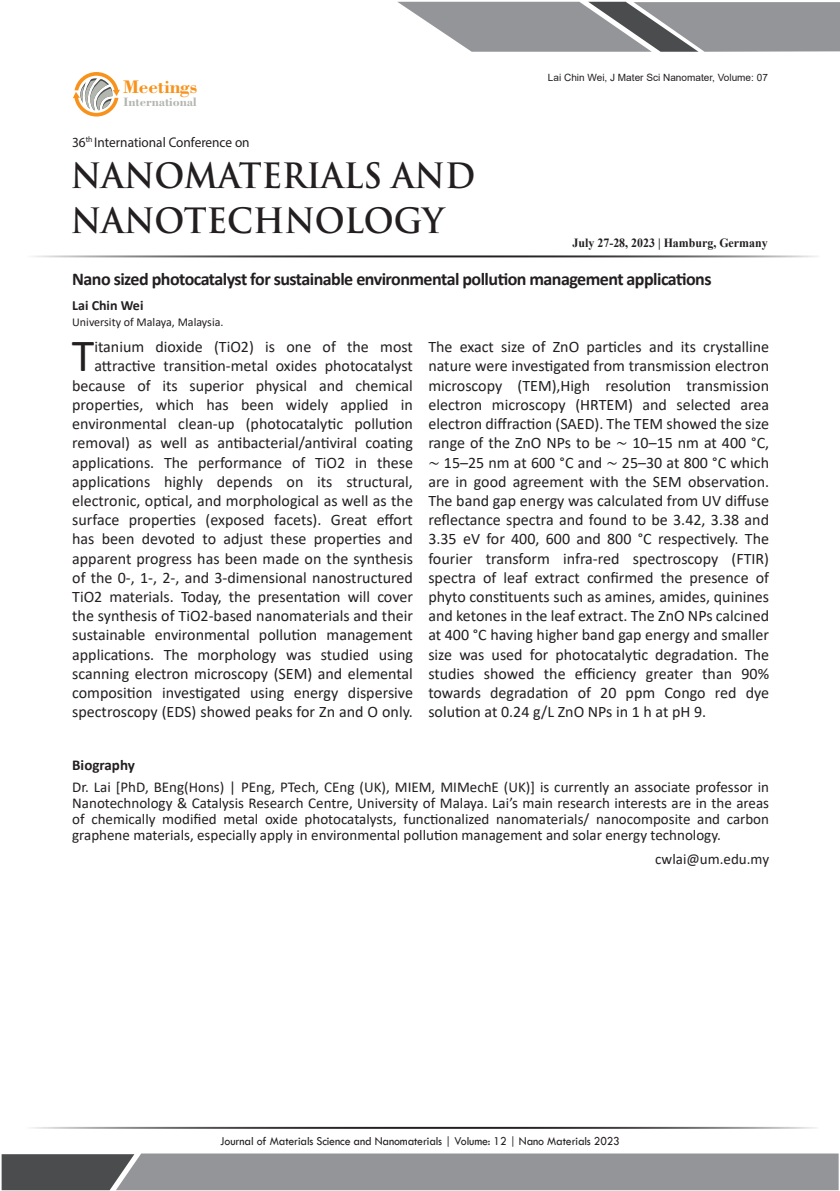
<style>
.page{position:relative;width:840px;height:1191px;background:#fff}
.page>*{position:absolute;margin:0;border:0;box-sizing:border-box;transform-origin:0 0}
.Abstract{font:46.2px "Calibri";color:#231f20}
.t1{font:700 34px/44px "Trajan Pro";color:#231f20;scale:.95 1}
.t2{font:700 19.4px "Bodoni BT";color:#f7931d}
.t3{font:700 18px "Calibri";letter-spacing:-.03em;color:#231f20}
.Abstract-2{font:16px/19.2px "Calibri";color:#231f20;text-align:right}
.Bio_Heading{font:15px/16px "Calibri";color:#231f20;text-align:justify}
.Bio_Heading-2{font:700 15px "Calibri";color:#231f20}
.t4{font:14px "Myriad Pro";color:#231f20;scale:.95 1}
.Name{font:700 14px "Calibri";color:#231f20}
.t5{font:700 12.8px "Bodoni BT";color:#b3b6af}
.t6{font:700 12.6px "Times New Roman";color:#231f20;scale:.95 1}
.t7{font:12.4px "Tw Cen";letter-spacing:-.01em;color:#231f20;scale:.95 1}
.Affiliation{font:12px "Calibri";color:#231f20}
.t8{font:10px "Arial";color:#231f20}
.s1{font-family:"Cambria"}
</style>
<div class="page">
<hr style="left:22px;top:1126px;width:795px;height:2px;background:#231f20">
<svg style="left:398px;top:2px;width:441px;height:50px"></svg>
<svg style="left:2px;top:1153px;width:836px;height:37px"></svg>
<svg style="left:73px;top:72px;width:47px;height:44px"></svg>
<hr style="left:23px;top:255px;width:796px;height:2px;background:#231f20">
<p class="t2" style="left:123px;top:74px;width:76px">Meetings</p>
<p class="t5" style="left:123px;top:94px;width:75px">International</p>
<p class="t4" style="left:72px;top:134px;width:188px">36<sup>th</sup> International Conference on</p>
<h2 class="t1" style="left:71px;top:155px;width:427px">NANOMATERIALS AND<br>NANOTECHNOLOGY</h2>
<p class="t8" style="left:547px;top:71px;width:221px">Lai Chin Wei, J Mater Sci Nanomater, Volume: 07</p>
<p class="t6" style="left:572px;top:233px;width:207px">July 27-28, 2023 | Hamburg, Germany</p>
<p class="t3" style="left:72px;top:266px;width:640px">Nano sized photocatalyst for sustainable environmental pollution management applications</p>
<p class="Name" style="left:72px;top:296px;width:73px">Lai Chin Wei</p>
<p class="Affiliation" style="left:72px;top:314px;width:153px">University of Malaya, Malaysia.</p>
<p class="Abstract" style="left:72px;top:324px;width:24px">T</p>
<p class="Abstract-2" style="left:72px;top:337px;width:342px">itanium dioxide (TiO2) is one of the most attractive transition-metal oxides photocatalyst because of its superior physical and chemical properties, which has been widely applied in environmental clean-up (photocatalytic pollution removal) as well as antibacterial/antiviral coating applications. The performance of TiO2 in these applications highly depends on its structural, electronic, optical, and morphological as well as the surface properties (exposed facets). Great effort has been devoted to adjust these properties and apparent progress has been made on the synthesis of the 0-, 1-, 2-, and 3-dimensional nanostructured TiO2 materials. Today, the presentation will cover the synthesis of TiO2-based nanomaterials and their sustainable environmental pollution management applications. The morphology was studied using scanning electron microscopy (SEM) and elemental composition investigated using energy dispersive spectroscopy (EDS) showed peaks for Zn and O only.</p>
<p class="Abstract-2" style="left:428px;top:337px;width:342px;text-align:justify">The exact size of ZnO particles and its crystalline nature were investigated from transmission electron microscopy (TEM),High resolution transmission electron microscopy (HRTEM) and selected area electron diffraction (SAED). The TEM showed the size range of the ZnO NPs to be <span class="s1">∼</span> 10–15 nm at 400 °C, <span class="s1">∼</span> 15–25 nm at 600 °C and <span class="s1">∼</span> 25–30 at 800 °C which are in good agreement with the SEM observation.<br>The band gap energy was calculated from UV diffuse reflectance spectra and found to be 3.42, 3.38 and 3.35 eV for 400, 600 and 800 °C respectively. The fourier transform infra-red spectroscopy (FTIR) spectra of leaf extract confirmed the presence of phyto constituents such as amines, amides, quinines and ketones in the leaf extract. The ZnO NPs calcined at 400 °C having higher band gap energy and smaller size was used for photocatalytic degradation. The studies showed the efficiency greater than 90% towards degradation of 20 ppm Congo red dye solution at 0.24 g/L ZnO NPs in 1 h at pH 9.</p>
<p class="Bio_Heading-2" style="left:72px;top:754px;width:64px">Biography</p>
<p class="Bio_Heading" style="left:72px;top:778px;width:698px">Dr. Lai [PhD, BEng(Hons) | PEng, PTech, CEng (UK), MIEM, MIMechE (UK)] is currently an associate professor in Nanotechnology &amp; Catalysis Research Centre, University of Malaya. Lai’s main research interests are in the areas of chemically modified metal oxide photocatalysts, functionalized nanomaterials/ nanocomposite and carbon graphene materials, especially apply in environmental pollution management and solar energy technology.</p>
<p class="Bio_Heading" style="left:655px;top:850px;width:115px">cwlai@um.edu.my</p>
<p class="t7" style="left:220px;top:1133px;width:422px">Journal of Materials Science and Nanomaterials | Volume: 12 | Nano Materials 2023</p>
</div>
